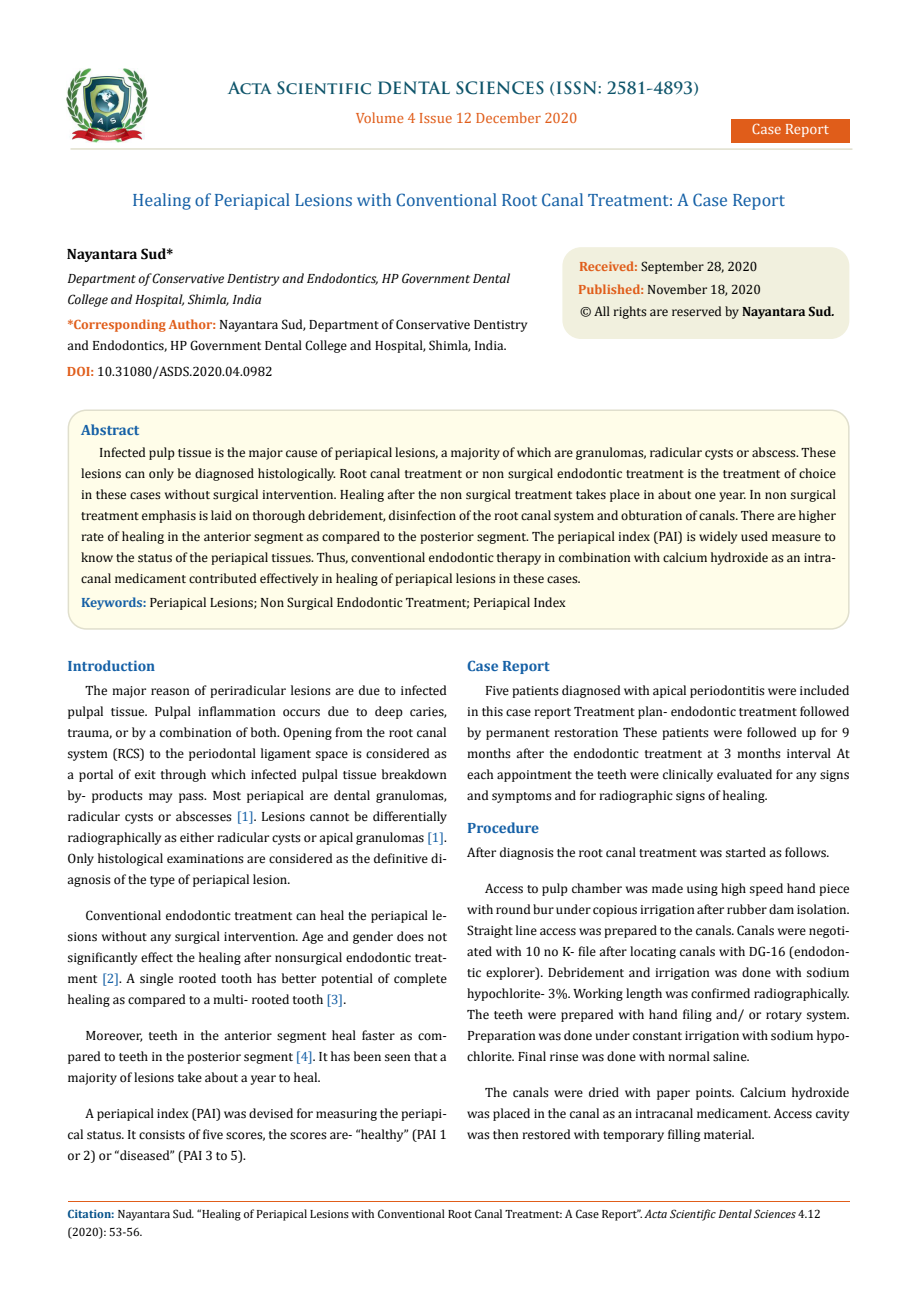
<style>
.page{position:relative;width:917px;height:1296px;background:#fff}
.page>*{position:absolute;margin:0;border:0;box-sizing:border-box;transform-origin:0 0}
.t1{font:18px "Cambria";color:#1560a6}
.t2{font:700 16.5px "Trajan Pro";color:#0e546a}
.t3{font:700 15px "Cambria";color:#1560a6}
.t4{font:15px "Cambria";color:#e05d1a}
.t5{font:700 15px "Cambria";color:#000}
.t6{font:15px "Cambria";color:#fff}
.t7{font:13.5px/21px "Cambria";color:#000;text-align:justify}
.t8{font:italic 13.5px/21px "Cambria";color:#000}
.t9{font:12px/18px "Cambria";color:#000}
.s1{font-weight:700;color:#e05d1a}
.s2{font-weight:700}
.s3{font-weight:700;font-style:italic}
.s4{font-weight:700;color:#1560a6}
.s5{color:#1560a6}
.s6{font-weight:700;color:#035089}
.s7{font-style:italic}
</style>
<div class="page">
<img style="left:67px;top:68px;width:80px;height:74px">
<div style="left:731px;top:119px;width:118px;height:23px;background:#e05d1a"></div>
<div style="left:563px;top:248px;width:285px;height:90px;background:#f1f0de;border-radius:18px"></div>
<div style="left:562px;top:247px;width:287px;height:92px;border:2px solid #f1f0de;border-radius:18px"></div>
<div style="left:68px;top:410px;width:780px;height:219px;background:#fffde9;border-radius:18px"></div>
<div style="left:68px;top:410px;width:781px;height:220px;border:2px solid #e0dfcd;border-radius:18px"></div>
<hr style="left:70px;top:148px;width:782px;height:2px;background:#e0dfcd">
<hr style="left:68px;top:1202px;width:781px;height:1px;background:#e05d1a">
<p class="t2" style="left:228px;top:77px;width:472px">Acta Scientific DENTAL SCIENCES (ISSN: 2581-4893)</p>
<p class="t4" style="left:356px;top:109px;width:223px">Volume 4 Issue 12 December 2020</p>
<p class="t6" style="left:752px;top:120px;width:78px">Case Report</p>
<h1 class="t1" style="left:132px;top:189px;width:654px">Healing of Periapical Lesions with Conventional Root Canal Treatment: A Case Report</h1>
<p class="t5" style="left:67px;top:243px;width:108px">Nayantara Sud*</p>
<p class="t8" style="left:67px;top:267px;width:444px">Department of Conservative Dentistry and Endodontics, HP Government Dental<br>College and Hospital, Shimla, India</p>
<p class="t7" style="left:67px;top:314px;width:461px"><span class="s1">*Corresponding Author:</span> Nayantara Sud, Department of Conservative Dentistry and Endodontics, HP Government Dental College and Hospital, Shimla, India.</p>
<p class="t7" style="left:578px;top:255px;width:184px;line-height:23px"><span class="s1">Received:</span> September 28, 2020<br><span class="s1">Published:</span> November 18, 2020</p>
<p class="t7" style="left:580px;top:301px;width:256px">© All rights are reserved by <span class="s2">Nayantara Sud</span><span class="s3">.</span></p>
<p class="t7" style="left:67px;top:361px;width:207px"><span class="s1">DOI:</span> 10.31080/ASDS.2020.04.0982</p>
<p class="t3" style="left:81px;top:419px;width:60px">Abstract</p>
<p class="t7" style="left:81px;top:441px;width:756px;text-indent:18px">Infected pulp tissue is the major cause of periapical lesions, a majority of which are granulomas, radicular cysts or abscess. These lesions can only be diagnosed histologically. Root canal treatment or non surgical endodontic treatment is the treatment of choice in these cases without surgical intervention. Healing after the non surgical treatment takes place in about one year. In non surgical treatment emphasis is laid on thorough debridement, disinfection of the root canal system and obturation of canals. There are higher rate of healing in the anterior segment as compared to the posterior segment. The periapical index (PAI) is widely used measure to know the status of the periapical tissues. Thus, conventional endodontic therapy in combination with calcium hydroxide as an intra&shy;canal medicament contributed effectively in healing of periapical lesions in these cases.</p>
<p class="t7" style="left:81px;top:591px;width:486px"><span class="s4">Keywords:</span> Periapical Lesions; Non Surgical Endodontic Treatment; Periapical Index</p>
<p class="t3" style="left:68px;top:656px;width:89px">Introduction</p>
<p class="t7" style="left:68px;top:680px;width:381px;text-indent:18px">The major reason of periradicular lesions are due to infected pulpal tissue. Pulpal inflammation occurs due to deep caries, trauma, or by a combination of both. Opening from the root canal system (RCS) to the periodontal ligament space is considered as a portal of exit through which infected pulpal tissue breakdown by- products may pass. Most periapical are dental granulomas, radicular cysts or abscesses <span class="s5">[1]</span>. Lesions cannot be differentially radiographically as either radicular cysts or apical granulomas <span class="s5">[1]</span>.<br>Only histological examinations are considered as the definitive di&shy;agnosis of the type of periapical lesion.</p>
<p class="t7" style="left:68px;top:905px;width:381px;text-indent:18px">Conventional endodontic treatment can heal the periapical le&shy;sions without any surgical intervention. Age and gender does not significantly effect the healing after nonsurgical endodontic treat&shy;ment <span class="s5">[2]</span>. A single rooted tooth has better potential of complete healing as compared to a multi- rooted tooth <span class="s5">[3]</span>.</p>
<p class="t7" style="left:68px;top:1025px;width:381px;text-indent:18px">Moreover, teeth in the anterior segment heal faster as com&shy;pared to teeth in the posterior segment <span class="s5">[4]</span>. It has been seen that a majority of lesions take about a year to heal.</p>
<p class="t7" style="left:68px;top:1103px;width:381px;text-indent:18px">A periapical index (PAI) was devised for measuring the periapi&shy;cal status. It consists of five scores, the scores are- “healthy” (PAI 1 or 2) or “diseased” (PAI 3 to 5).</p>
<p class="t3" style="left:467px;top:656px;width:84px">Case Report</p>
<p class="t7" style="left:467px;top:680px;width:384px;text-indent:18px">Five patients diagnosed with apical periodontitis were included in this case report Treatment plan- endodontic treatment followed by permanent restoration These patients were followed up for 9 months after the endodontic treatment at 3 months interval At each appointment the teeth were clinically evaluated for any signs and symptoms and for radiographic signs of healing.</p>
<p class="t3" style="left:467px;top:817px;width:73px">Procedure</p>
<p class="t7" style="left:467px;top:841px;width:363px">After diagnosis the root canal treatment was started as follows.</p>
<p class="t7" style="left:467px;top:877px;width:384px;text-indent:18px">Access to pulp chamber was made using high speed hand piece with round bur under copious irrigation after rubber dam isolation.<br>Straight line access was prepared to the canals. Canals were negoti&shy;ated with 10 no K- file after locating canals with DG-16 (endodon&shy;tic explorer). Debridement and irrigation was done with sodium hypochlorite- 3%. Working length was confirmed radiographically.<br>The teeth were prepared with hand filing and/ or rotary system.<br>Preparation was done under constant irrigation with sodium hypo&shy;chlorite. Final rinse was done with normal saline.</p>
<p class="t7" style="left:467px;top:1082px;width:384px;text-indent:18px">The canals were dried with paper points. Calcium hydroxide was placed in the canal as an intracanal medicament. Access cavity was then restored with temporary filling material.</p>
<p class="t9" style="left:68px;top:1205px;width:754px"><span class="s6">Citation:</span> Nayantara Sud<span class="s7">.</span> “Healing of Periapical Lesions with Conventional Root Canal Treatment: A Case Report”. <span class="s7">Acta Scientific Dental Sciences</span> 4.12 (2020): 53-56.</p>
</div>
